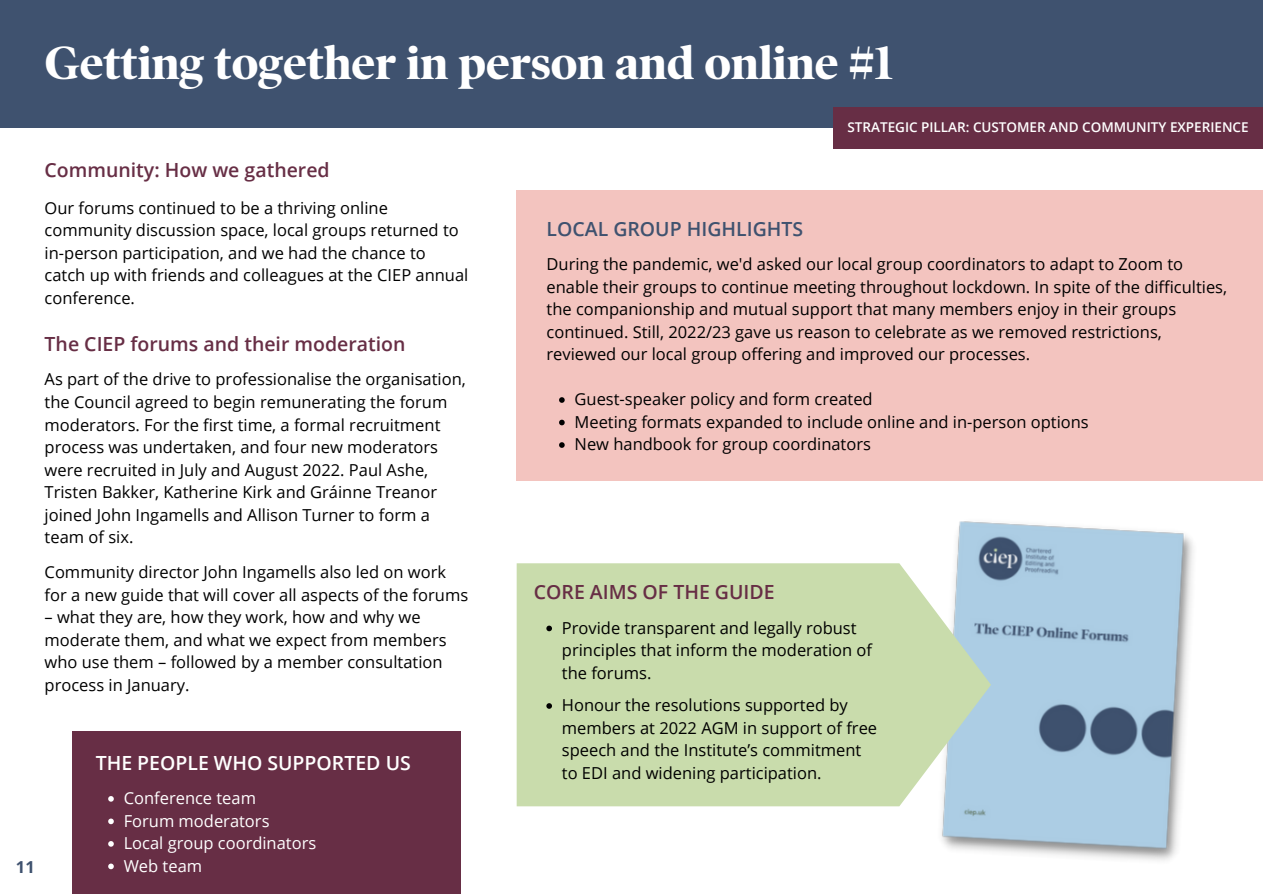
<style>
.page{position:relative;width:1263px;height:894px;background:#fff}
.page>*{position:absolute;margin:0;border:0;box-sizing:border-box;transform-origin:0 0}
.t1{font:700 47.25px "Poynter OS Disp";color:#fff}
.t2{font:600 19.5px "Open Sans";color:#672e45}
.t3{font:600 19.5px "Open Sans";color:#fff}
.t4{font:600 19.5px "Open Sans";color:#3f526f}
.t5{font:16.5px/22.5px "Open Sans";color:#000}
.t6{font:16.5px "Open Sans";color:#fff}
.t7{font:700 16.5px "Open Sans";color:#3f526f}
.t8{font:600 13.5px "Open Sans";color:#fff}
</style>
<div class="page">
<div style="left:0;top:0;width:1263px;height:128px;background:#3f526f"></div>
<div style="left:833px;top:107px;width:430px;height:42px;background:#672e45"></div>
<div style="left:72px;top:731px;width:389px;height:162px;background:#672e45"></div>
<img style="left:941px;top:521px;width:252px;height:340px">
<svg style="left:108px;top:796px;width:6px;height:5px"></svg>
<svg style="left:108px;top:818px;width:6px;height:6px"></svg>
<svg style="left:108px;top:841px;width:6px;height:5px"></svg>
<svg style="left:108px;top:863px;width:6px;height:5px"></svg>
<svg style="left:517px;top:563px;width:474px;height:243px;fill:#c9dcac"></svg>
<svg style="left:546px;top:625px;width:6px;height:6px"></svg>
<svg style="left:546px;top:703px;width:6px;height:5px"></svg>
<div style="left:517px;top:190px;width:746px;height:291px;background:#f3c4bf"></div>
<svg style="left:559px;top:397px;width:6px;height:5px"></svg>
<svg style="left:559px;top:419px;width:6px;height:6px"></svg>
<svg style="left:559px;top:442px;width:6px;height:5px"></svg>
<p class="t1" style="left:45px;top:34px;width:850px">Getting together in person and online #1</p>
<p class="t8" style="left:847px;top:118px;width:403px">STRATEGIC PILLAR: CUSTOMER AND COMMUNITY EXPERIENCE</p>
<p class="t2" style="left:45px;top:156px;width:287px">Community: How we gathered</p>
<p class="t5" style="left:45px;top:196px;width:425px">Our forums continued to be a thriving online community discussion space, local groups returned to in-person participation, and we had the chance to catch up with friends and colleagues at the CIEP annual conference.</p>
<p class="t2" style="left:45px;top:330px;width:362px">The CIEP forums and their moderation</p>
<p class="t5" style="left:45px;top:368px;width:423px">As part of the drive to professionalise the organisation, the Council agreed to begin remunerating the forum moderators. For the first time, a formal recruitment process was undertaken, and four new moderators were recruited in July and August 2022. Paul Ashe, Tristen Bakker, Katherine Kirk and Gráinne Treanor joined John Ingamells and Allison Turner to form a team of six.</p>
<p class="t5" style="left:45px;top:560px;width:425px">Community director John Ingamells also led on work for a new guide that will cover all aspects of the forums</p>
<p class="t5" style="left:45px;top:605px;width:404px">– what they are, how they work, how and why we moderate them, and what we expect from members who use them – followed by a member consultation process in January.</p>
<p class="t7" style="left:16px;top:854px;width:20px">11</p>
<p class="t3" style="left:96px;top:748px;width:317px">THE PEOPLE WHO SUPPORTED US</p>
<p class="t6" style="left:124px;top:786px;width:134px">Conference team</p>
<p class="t6" style="left:124px;top:808px;width:147px">Forum moderators</p>
<p class="t6" style="left:124px;top:831px;width:194px">Local group coordinators</p>
<p class="t6" style="left:124px;top:853px;width:80px">Web team</p>
<p class="t4" style="left:547px;top:215px;width:258px">LOCAL GROUP HIGHLIGHTS</p>
<p class="t5" style="left:547px;top:252px;width:682px">During the pandemic, we'd asked our local group coordinators to adapt to Zoom to enable their groups to continue meeting throughout lockdown. In spite of the difficulties, the companionship and mutual support that many members enjoy in their groups continued. Still, 2022/23 gave us reason to celebrate as we removed restrictions, reviewed our local group offering and improved our processes.</p>
<p class="t5" style="left:575px;top:387px;width:300px">Guest-speaker policy and form created</p>
<p class="t5" style="left:575px;top:410px;width:516px">Meeting formats expanded to include online and in-person options</p>
<p class="t5" style="left:575px;top:432px;width:298px">New handbook for group coordinators</p>
<p class="t2" style="left:534px;top:578px;width:242px">CORE AIMS OF THE GUIDE</p>
<p class="t5" style="left:562px;top:616px;width:312px">Provide transparent and legally robust principles that inform the moderation of the forums.</p>
<p class="t5" style="left:562px;top:693px;width:317px">Honour the resolutions supported by members at 2022 AGM in support of free speech and the Institute’s commitment to EDI and widening participation.</p>
</div>
